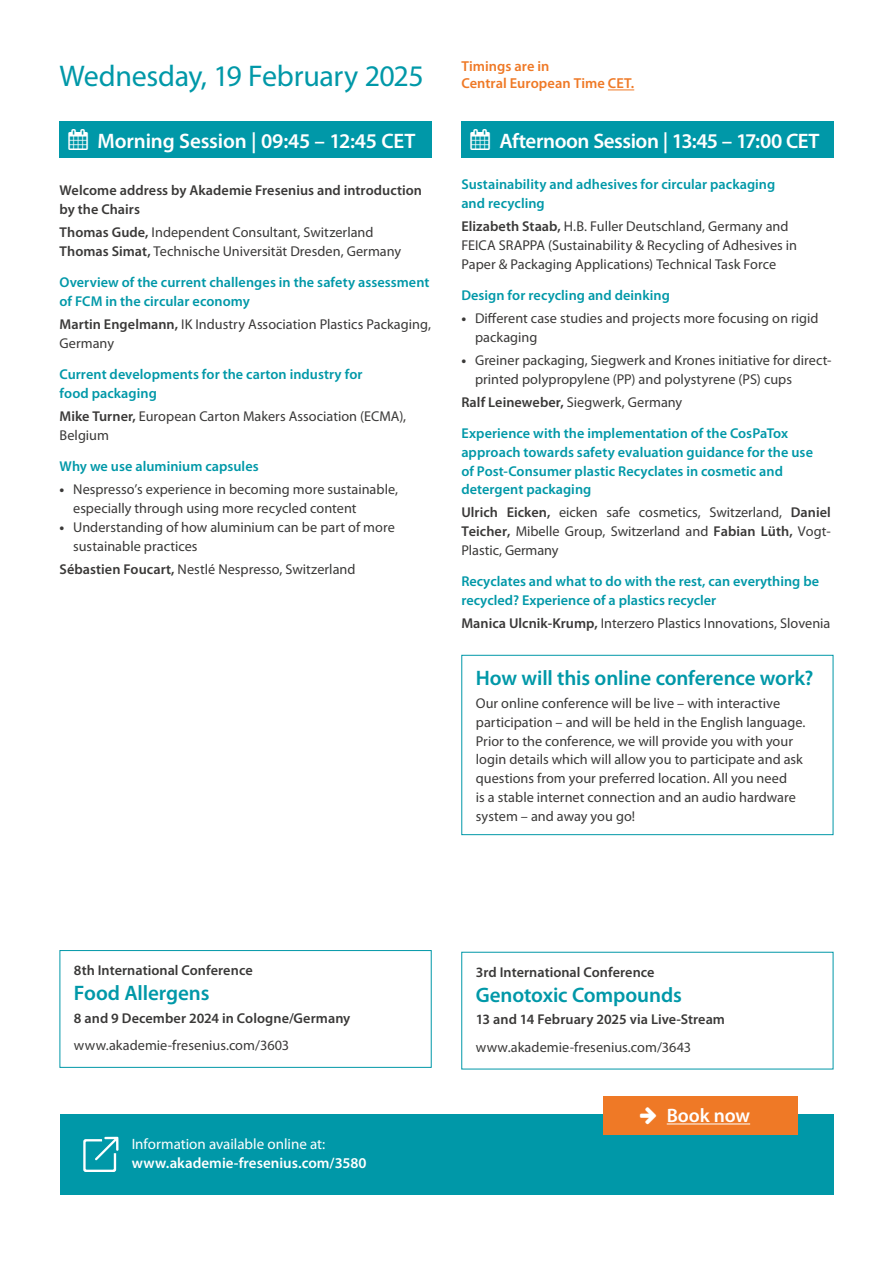
<style>
.page{position:relative;width:893px;height:1263px;background:#fff}
.page>*{position:absolute;margin:0;border:0;box-sizing:border-box;transform-origin:0 0}
.t1{font:30px "Myriad Pro";letter-spacing:-.01em;color:#0098a8}
.t2{font:600 21px "Myriad Pro";letter-spacing:-.005em;color:#0098a8}
.t3{font:600 21px "Myriad Pro";letter-spacing:-.015em;color:#fff}
.t4{font:600 19.5px "Myriad Pro";letter-spacing:-.005em;color:#fff}
.t5{font:600 15px "Myriad Pro";color:#fff}
.t6{font:15px "Myriad Pro";color:#fff}
.t7{font:600 14.4px/17.4px "Myriad Pro";color:#ef7926}
.t8{font:14.25px/18.8px "Myriad Pro";color:#3a3938}
.t9{font:600 14.25px/18.8px "Myriad Pro";letter-spacing:.005em;color:#0098a8}
.t10{font:600 14.25px/18.8px "Myriad Pro";letter-spacing:.005em;color:#3a3938}
.s1{font-weight:600}
.s2{font-weight:700}
</style>
<div class="page">
<svg style="left:608px;top:90px;width:26px;height:1px"></svg>
<div style="left:60px;top:121px;width:372px;height:37px;background:#0098a8"></div>
<div style="left:461px;top:121px;width:372px;height:37px;background:#0098a8"></div>
<div style="left:461px;top:655px;width:372px;height:180px;border:1px solid #0098a8"></div>
<div style="left:60px;top:950px;width:372px;height:118px;border:1px solid #0098a8"></div>
<div style="left:60px;top:1115px;width:773px;height:80px;background:#0098a8"></div>
<svg style="left:83px;top:1137px;width:35px;height:35px"></svg>
<div style="left:603px;top:1096px;width:195px;height:38px;background:#ef7926"></div>
<hr style="left:667px;top:1123px;width:83px;height:1px;background:#fff">
<h1 class="t1" style="left:60px;top:58px;width:366px">Wednesday, 19 February 2025</h1>
<p class="t7" style="left:461px;top:57px;width:174px">Timings are in<br>Central European Time CET.</p>
<h2 class="t3" style="left:69px;top:128px;width:348px">▲ Morning Session | 09:45 – 12:45 CET</h2>
<p class="t10" style="left:60px;top:181px;width:364px">Welcome address by Akademie Fresenius and introduction by the Chairs</p>
<p class="t8" style="left:60px;top:223px;width:343px"><span class="s1">Thomas Gude,</span> Independent Consultant, Switzerland<br><span class="s1">Thomas Simat,</span> Technische Universität Dresden, Germany</p>
<p class="t9" style="left:60px;top:273px;width:371px">Overview of the current challenges in the safety assessment of FCM in the circular economy</p>
<p class="t8" style="left:60px;top:315px;width:373px"><span class="s1">Martin Engelmann,</span> IK Industry Association Plastics Packaging,<br>Germany</p>
<p class="t9" style="left:60px;top:365px;width:304px">Current developments for the carton industry for food packaging</p>
<p class="t8" style="left:60px;top:407px;width:348px"><span class="s1">Mike Turner,</span> European Carton Makers Association (ECMA),<br>Belgium</p>
<p class="t9" style="left:60px;top:457px;width:201px">Why we use aluminium capsules</p>
<p class="t8" style="left:73px;top:480px;width:326px;text-indent:-14px"><span class="s2">•</span> Nespresso’s experience in becoming more sustainable, especially through using more recycled content</p>
<p class="t8" style="left:73px;top:518px;width:323px;text-indent:-14px"><span class="s2">•</span> Understanding of how aluminium can be part of more sustainable practices</p>
<p class="t8" style="left:60px;top:559px;width:298px"><span class="s1">Sébastien Foucart,</span> Nestlé Nespresso, Switzerland</p>
<h2 class="t3" style="left:470px;top:128px;width:351px">▲ Afternoon Session | 13:45 – 17:00 CET</h2>
<p class="t9" style="left:461px;top:175px;width:315px">Sustainability and adhesives for circular packaging and recycling</p>
<p class="t8" style="left:461px;top:217px;width:337px"><span class="s1">Elizabeth Staab,</span> H.B. Fuller Deutschland, Germany and<br>FEICA SRAPPA (Sustainability &amp; Recycling of Adhesives in<br>Paper &amp; Packaging Applications) Technical Task Force</p>
<p class="t9" style="left:461px;top:286px;width:210px">Design for recycling and deinking</p>
<p class="t8" style="left:475px;top:309px;width:345px;text-indent:-14px"><span class="s2">•</span> Different case studies and projects more focusing on rigid packaging</p>
<p class="t8" style="left:475px;top:351px;width:358px;text-indent:-14px"><span class="s2">•</span> Greiner packaging, Siegwerk and Krones initiative for direct&shy;printed polypropylene (PP) and polystyrene (PS) cups</p>
<p class="t8" style="left:461px;top:392px;width:222px"><span class="s1">Ralf Leineweber,</span> Siegwerk, Germany</p>
<p class="t9" style="left:461px;top:424px;width:353px">Experience with the implementation of the CosPaTox approach towards safety evaluation guidance for the use of Post-Consumer plastic Recyclates in cosmetic and detergent packaging</p>
<p class="t8" style="left:461px;top:502px;width:371px;text-align:justify"><span class="s1">Ulrich Eicken,</span> eicken safe cosmetics, Switzerland, <span class="s1">Daniel Teicher,</span> Mibelle Group, Switzerland and <span class="s1">Fabian Lüth,</span> Vogt-Plastic, Germany</p>
<p class="t9" style="left:461px;top:572px;width:359px">Recyclates and what to do with the rest, can everything be recycled? Experience of a plastics recycler</p>
<p class="t8" style="left:461px;top:614px;width:371px"><span class="s1">Manica Ulcnik-Krump,</span> Interzero Plastics Innovations, Slovenia</p>
<h2 class="t2" style="left:476px;top:665px;width:339px">How will this online conference work?</h2>
<p class="t8" style="left:476px;top:694px;width:331px">Our online conference will be live – with interactive participation – and will be held in the English language.<br>Prior to the conference, we will provide you with your login details which will allow you to participate and ask questions from your preferred location. All you need<br>is a stable internet connection and an audio hardware system – and away you go!</p>
<p class="t10" style="left:74px;top:961px;width:180px">8th International Conference</p>
<h2 class="t2" style="left:74px;top:980px;width:137px">Food Allergens</h2>
<p class="t10" style="left:74px;top:1008px;width:278px">8 and 9 December 2024 in Cologne/Germany</p>
<p class="t8" style="left:74px;top:1035px;width:217px">www.akademie-fresenius.com/3603</p>
<p class="t6" style="left:132px;top:1134px;width:195px">Information available online at:</p>
<p class="t5" style="left:132px;top:1154px;width:236px">www.akademie-fresenius.com/3580</p>
<p class="t10" style="left:476px;top:962px;width:180px">3rd International Conference</p>
<h2 class="t2" style="left:476px;top:982px;width:208px">Genotoxic Compounds</h2>
<p class="t10" style="left:476px;top:1010px;width:251px">13 and 14 February 2025 via Live-Stream</p>
<p class="t8" style="left:476px;top:1037px;width:217px">www.akademie-fresenius.com/3643</p>
<h3 class="t4" style="left:667px;top:1103px;width:85px">Book now</h3>
</div>
